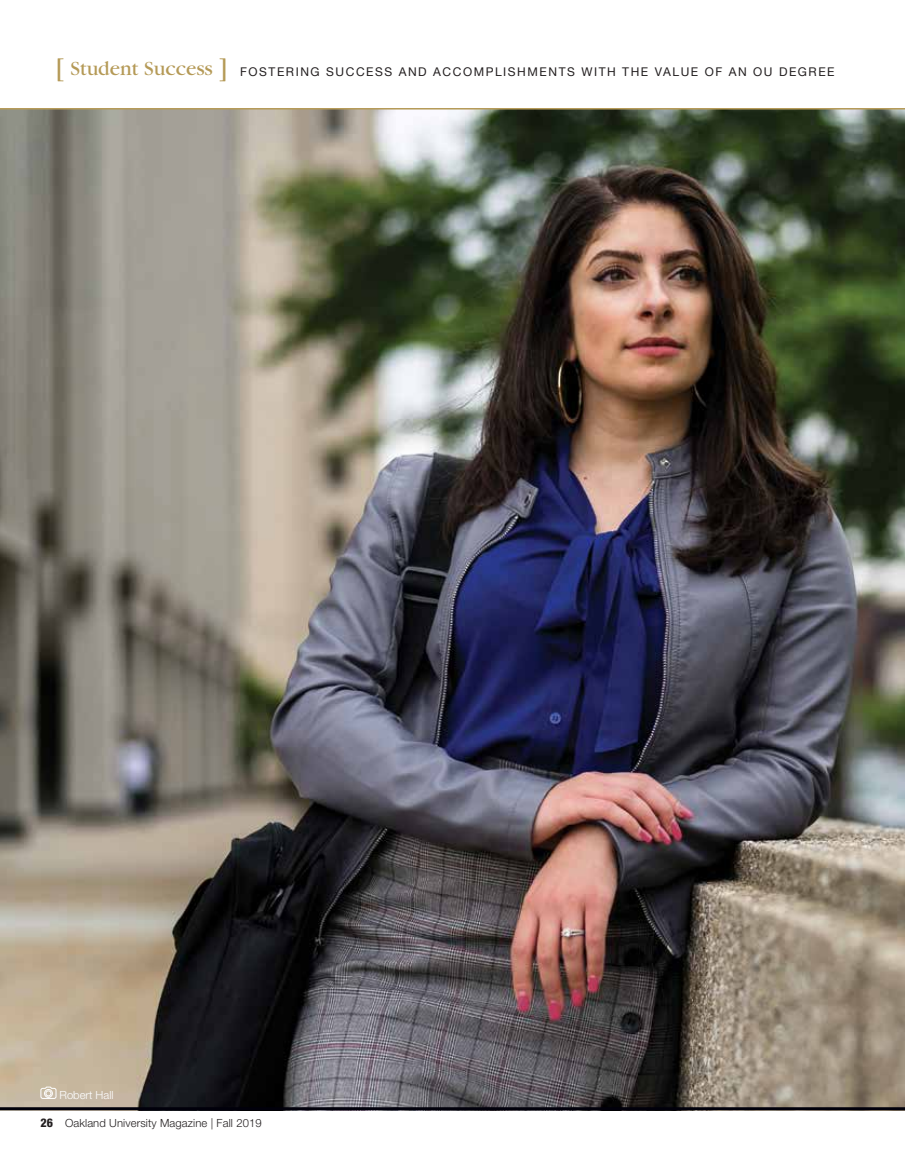
<style>
.page{position:relative;width:905px;height:1168px;background:#fff}
.page>*{position:absolute;margin:0;border:0;box-sizing:border-box;transform-origin:0 0}
.t1{font:21px "Garamond";color:#b59a57}
.t2{font:12px "Helvetica Neue";letter-spacing:.13em;color:#231f20}
.t3{font:300 11.25px "Helvetica Neue";letter-spacing:.01em;color:#231f20}
.t4{font:300 11.25px "Helvetica Neue";color:#fff}
.s1{font-size:30px}
.s2{font-weight:800;font-stretch:condensed;font-size:12px}
</style>
<div class="page">
<img style="left:0;top:110px;width:904px;height:997px">
<hr style="left:0;top:1107px;width:904px;height:3px;background:#01000b">
<hr style="left:0;top:108px;width:904px;height:2px;background:#b59a57">
<svg style="left:40px;top:1086px;width:17px;height:13px"></svg>
<h1 class="t1" style="left:54px;top:58px;width:177px"><span class="s1">[</span> Student Success <span class="s1">]</span></h1>
<p class="t2" style="left:240px;top:63px;width:596px">FOSTERING SUCCESS AND ACCOMPLISHMENTS WITH THE VALUE OF AN OU DEGREE</p>
<p class="t4" style="left:59px;top:1088px;width:55px">Robert Hall</p>
<p class="t3" style="left:40px;top:1116px;width:223px"><span class="s2">26</span> Oakland University Magazine | Fall 2019</p>
</div>
